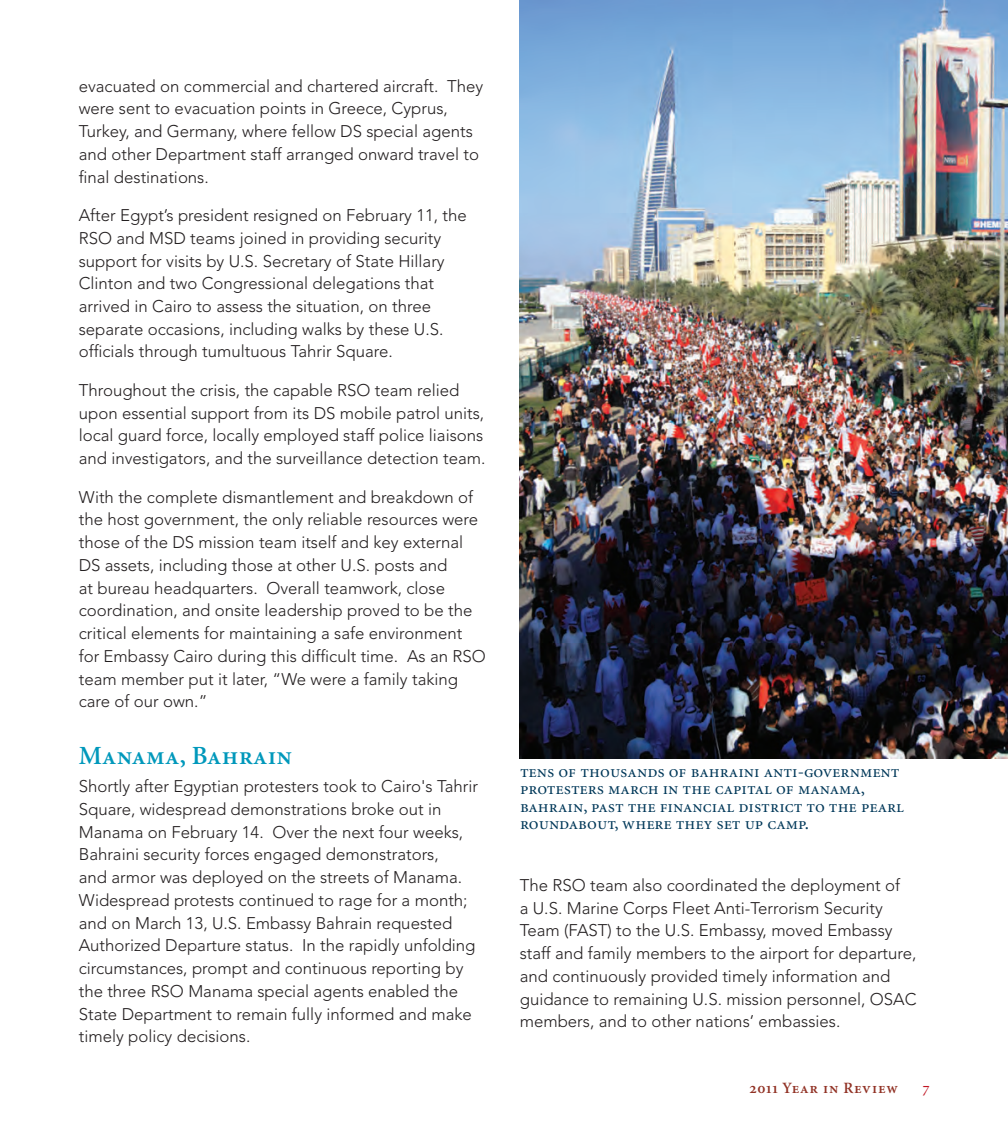
<style>
.page{position:relative;width:1008px;height:1134px;background:#fff}
.page>*{position:absolute;margin:0;border:0;box-sizing:border-box;transform-origin:0 0}
.Subhead_1{font:26.25px "Minion Semibold SC";letter-spacing:.01em;color:#0098bb}
.Photo_Caption_-_Blue{font:17.5px/17.5px "Minion Regular SC";color:#003859}
.Body{font:300 16.8px/22.8px "Avenir";color:#231f20}
.t1{font:15.75px "Minion Semibold SC";letter-spacing:.05em;color:#913225}
.t2{font:15.75px "Minion Regular SC";color:#c01522}
</style>
<div class="page">
<img style="left:520px;top:0;width:488px;height:758px">
<p class="Body" style="left:79px;top:74px;width:406px">evacuated on commercial and chartered aircraft. They were sent to evacuation points in Greece, Cyprus, Turkey, and Germany, where fellow DS special agents and other Department staff arranged onward travel to final destinations.</p>
<p class="Body" style="left:79px;top:204px;width:390px">After Egypt’s president resigned on February 11, the RSO and MSD teams joined in providing security support for visits by U.S. Secretary of State Hillary Clinton and two Congressional delegations that arrived in Cairo to assess the situation, on three separate occasions, including walks by these U.S. officials through tumultuous Tahrir Square.</p>
<p class="Body" style="left:79px;top:379px;width:408px">Throughout the crisis, the capable RSO team relied upon essential support from its DS mobile patrol units, local guard force, locally employed staff police liaisons and investigators, and the surveillance detection team.</p>
<p class="Body" style="left:79px;top:486px;width:409px">With the complete dismantlement and breakdown of the host government, the only reliable resources were those of the DS mission team itself and key external DS assets, including those at other U.S. posts and<br>at bureau headquarters. Overall teamwork, close coordination, and onsite leadership proved to be the critical elements for maintaining a safe environment for Embassy Cairo during this difficult time. As an RSO team member put it later, “We were a family taking care of our own.”</p>
<p class="Subhead_1" style="left:79px;top:743px;width:215px">Manama, Bahrain</p>
<p class="Body" style="left:79px;top:775px;width:401px">Shortly after Egyptian protesters took to Cairo's Tahrir Square, widespread demonstrations broke out in Manama on February 14. Over the next four weeks, Bahraini security forces engaged demonstrators,<br>and armor was deployed on the streets of Manama.<br>Widespread protests continued to rage for a month; and on March 13, U.S. Embassy Bahrain requested Authorized Departure status. In the rapidly unfolding circumstances, prompt and continuous reporting by the three RSO Manama special agents enabled the State Department to remain fully informed and make timely policy decisions.</p>
<p class="Photo_Caption_-_Blue" style="left:520px;top:763px;width:386px">tens of thousands of bahraini anti-government protesters march in the capital of manama, bahrain, past the financial district to the pearl roundabout, where they set up camp.</p>
<p class="Body" style="left:520px;top:874px;width:398px">The RSO team also coordinated the deployment of<br>a U.S. Marine Corps Fleet Anti-Terrorism Security Team (FAST) to the U.S. Embassy, moved Embassy staff and family members to the airport for departure, and continuously provided timely information and guidance to remaining U.S. mission personnel, OSAC members, and to other nations’ embassies.</p>
<p class="t1" style="left:750px;top:1080px;width:150px">2011 Year in Review</p>
<p class="t2" style="left:923px;top:1081px;width:8px">7</p>
</div>
